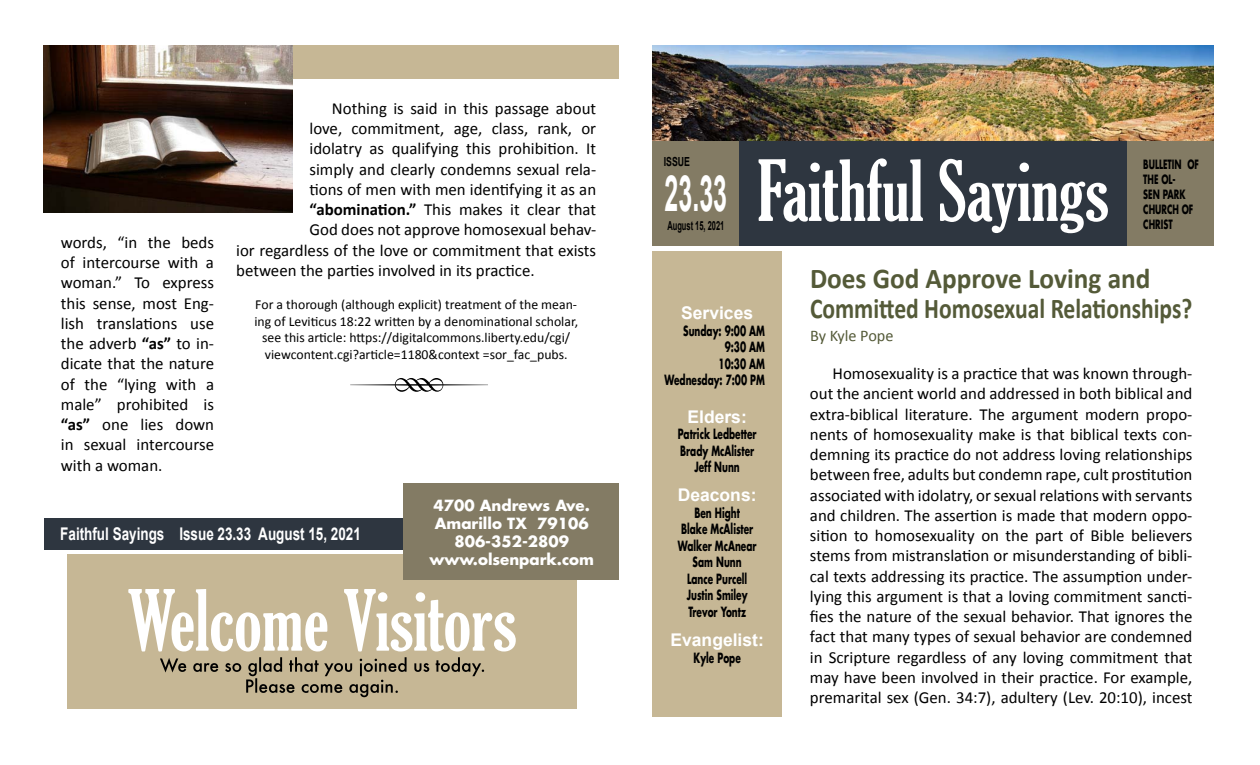
<style>
.page{position:relative;width:1260px;height:765px;background:#fff}
.page>*{position:absolute;margin:0;border:0;box-sizing:border-box;transform-origin:0 0}
.t1{font:87.5px "Type Embellishments One Let Plain";color:#000;scale:.9 1}
.t2{font:extra-condensed 81.25px "Gloucester";color:#fff}
.t3{font:700 50px "Arial";color:#fff;scale:.5 1}
.t4{font:700 28.75px/30px "Calibri";color:#545a38;scale:.95 1}
.t5{font:700 17.5px "Arial";color:#fff;scale:.77 1}
.t6{font:700 17.5px "Arial";color:#fff}
.t7{font:16.88px/20.2px "Calibri";color:#000;text-align:justify}
.t8{font:16.25px "Calibri";color:#545a38}
.t9{font:700 15px/18px "Futura Std";color:#fff;text-align:center}
.t10{font:13.75px/16.5px "Calibri";color:#000;text-align:center}
.t11{font:700 13.75px/16.5px "Futura Std";color:#000;text-align:center;scale:.65 1}
.t12{font:700 12.5px/15px "Futura Std";color:#000;scale:.65 1}
.t13{font:700 12.5px "Arial";color:#000;scale:.6 1}
.t14{font:700 12.5px "Arial";color:#000;scale:.7 1}
.s1{font-weight:700}
</style>
<div class="page">
<div style="left:44px;top:45px;width:575px;height:34px;background:#c6b795"></div>
<div style="left:652px;top:251px;width:130px;height:466px;background:#c6b795"></div>
<img style="left:652px;top:45px;width:562px;height:97px">
<div style="left:739px;top:142px;width:388px;height:104px;background:#2e3640"></div>
<div style="left:1127px;top:142px;width:87px;height:104px;background:#837b64"></div>
<div style="left:652px;top:141px;width:87px;height:105px;background:#837b64"></div>
<img style="left:44px;top:45px;width:249px;height:168px">
<div style="left:68px;top:555px;width:509px;height:154px;background:#c6b795"></div>
<svg style="left:160px;top:657px;width:324px;height:40px"></svg>
<div style="left:45px;top:518px;width:561px;height:31px;background:#2e3640"></div>
<div style="left:404px;top:484px;width:215px;height:96px;background:#837b64"></div>
<p class="t7" style="left:61px;top:231px;width:155px">words, “in the beds of intercourse with a woman.” To express this sense, most Eng&shy;lish translations use the adverb <span class="s1">“as”</span> to in&shy;dicate that the nature of the “lying with a male” prohibited is <span class="s1">“as”</span> one lies down in sexual intercourse with a woman.</p>
<p class="t7" style="left:332px;top:97px;width:266px">Nothing is said in this passage about</p>
<p class="t7" style="left:309px;top:118px;width:288px">love, commitment, age, class, rank, or</p>
<p class="t7" style="left:309px;top:138px;width:288px">idolatry as qualifying this prohibition. It</p>
<p class="t7" style="left:309px;top:158px;width:288px">simply and clearly condemns sexual rela-</p>
<p class="t7" style="left:309px;top:178px;width:288px">tions of men with men identifying it as an</p>
<p class="t7" style="left:309px;top:199px;width:288px"><span class="s1">“abomination.”</span> This makes it clear that</p>
<p class="t7" style="left:309px;top:219px;width:288px">God does not approve homosexual behav-</p>
<p class="t7" style="left:236px;top:239px;width:361px">ior regardless of the love or commitment that exists</p>
<p class="t7" style="left:236px;top:259px;width:300px">between the parties involved in its practice.</p>
<p class="t10" style="left:254px;top:296px;width:325px">For a thorough (although explicit) treatment of the mean&shy;ing of Leviticus 18:22 written by a denominational scholar, see this article: https://digitalcommons.liberty.edu/cgi/ viewcontent.cgi?article=1180&amp;context =sor_fac_pubs.</p>
<h1 class="t1" style="left:347px;top:351px;width:163px">R</h1>
<p class="t5" style="left:60px;top:522px;width:392px">Faithful Sayings Issue 23.33 August 15, 2021</p>
<p class="t9" style="left:429px;top:496px;width:166px">4700 Andrews Ave.<br>Amarillo TX 79106<br>806-352-2809 www.olsenpark.com</p>
<h2 class="t2" style="left:127px;top:574px;width:391px">Welcome Visitors</h2>
<p class="t14" style="left:664px;top:154px;width:39px">ISSUE</p>
<h3 class="t3" style="left:665px;top:161px;width:127px">23.33</h3>
<p class="t13" style="left:667px;top:217px;width:97px">August 15, 2021</p>
<h2 class="t2" style="left:757px;top:145px;width:353px">Faithful Sayings</h2>
<p class="t12" style="left:1143px;top:157px;width:87px">BULLETIN OF<br>THE OL-<br>SEN PARK<br>CHURCH OF<br>CHRIST</p>
<p class="t6" style="left:681px;top:301px;width:73px">Services</p>
<p class="t11" style="left:664px;top:322px;width:156px;text-align:right">Sunday: 9:00 AM<br>9:30 AM<br>10:30 AM<br>Wednesday: 7:00 PM</p>
<p class="t6" style="left:688px;top:405px;width:61px">Elders:</p>
<p class="t11" style="left:678px;top:425px;width:123px">Patrick Ledbetter<br>Brady McAlister<br>Jeff Nunn</p>
<p class="t6" style="left:678px;top:484px;width:80px">Deacons:</p>
<p class="t11" style="left:678px;top:504px;width:123px">Ben Hight<br>Blake McAlister<br>Walker McAnear<br>Sam Nunn<br>Lance Purcell<br>Justin Smiley<br>Trevor Yontz</p>
<p class="t6" style="left:671px;top:628px;width:95px">Evangelist:</p>
<p class="t11" style="left:694px;top:649px;width:74px">Kyle Pope</p>
<h3 class="t4" style="left:810px;top:262px;width:404px">Does God Approve Loving and<br>Committed Homosexual Relationships?</h3>
<p class="t8" style="left:810px;top:325px;width:85px">By Kyle Pope</p>
<p class="t7" style="left:810px;top:363px;width:384px;text-indent:23px">Homosexuality is a practice that was known through&shy;out the ancient world and addressed in both biblical and extra-biblical literature. The argument modern propo&shy;nents of homosexuality make is that biblical texts con&shy;demning its practice do not address loving relationships between free, adults but condemn rape, cult prostitution associated with idolatry, or sexual relations with servants and children. The assertion is made that modern oppo&shy;sition to homosexuality on the part of Bible believers stems from mistranslation or misunderstanding of bibli&shy;cal texts addressing its practice. The assumption under&shy;lying this argument is that a loving commitment sancti&shy;fies the nature of the sexual behavior. That ignores the fact that many types of sexual behavior are condemned in Scripture regardless of any loving commitment that may have been involved in their practice. For example, premarital sex (Gen. 34:7), adultery (Lev. 20:10), incest</p>
</div>
